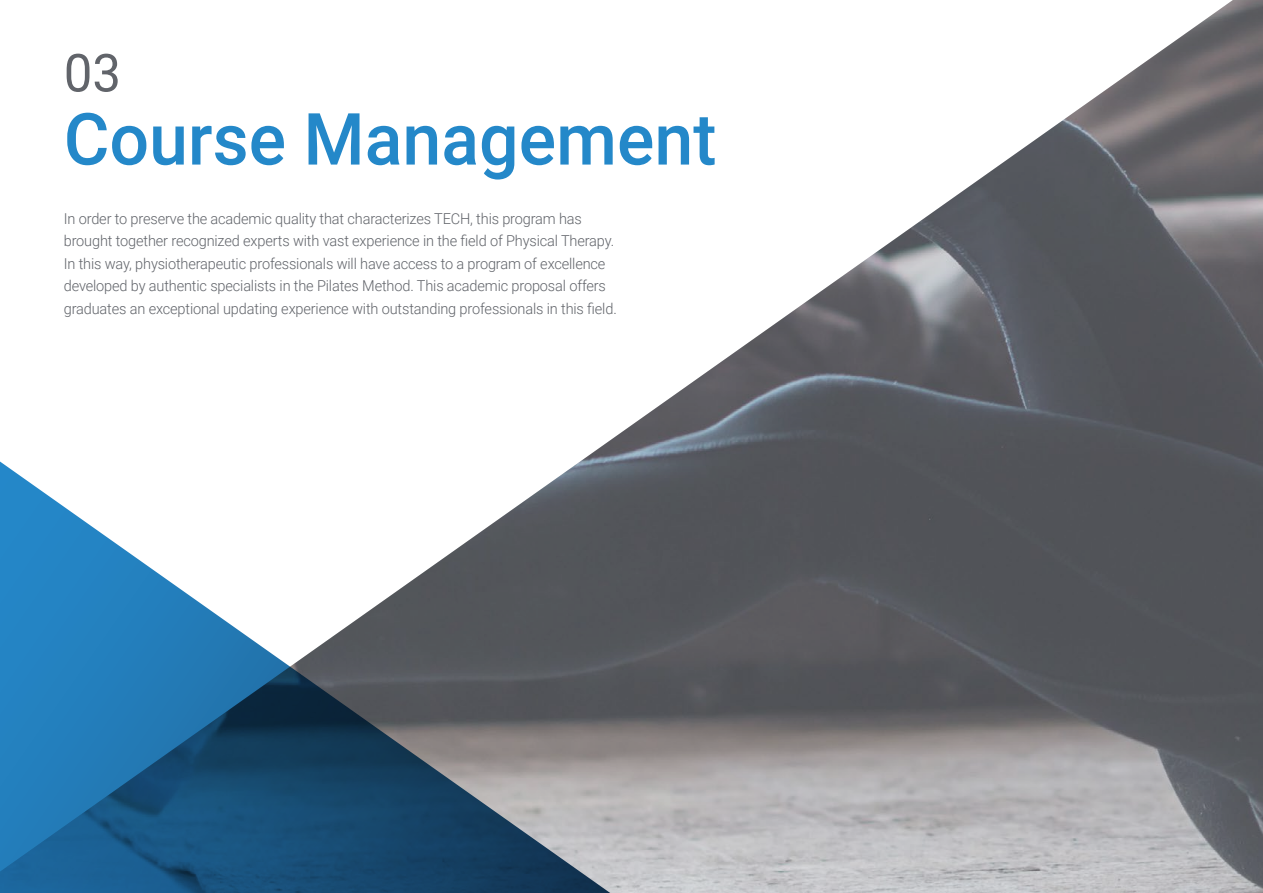
<style>
.page{position:relative;width:1263px;height:893px;background:#fff}
.page>*{position:absolute;margin:0;border:0;box-sizing:border-box;transform-origin:0 0}
.t1{font:500 72px "Roboto";color:#2488c9}
.t2{font:52.5px "Roboto";color:#61646a}
.t3{font:300 15px/22.5px "Roboto";letter-spacing:-.01em;color:#61646a}
</style>
<div class="page">
<img style="left:602px;top:0;width:661px;height:893px">
<svg style="left:0;top:446px;width:640px;height:447px"></svg>
<h2 class="t2" style="left:64px;top:36px;width:59px">03</h2>
<h1 class="t1" style="left:64px;top:89px;width:654px">Course Management</h1>
<p class="t3" style="left:64px;top:207px;width:554px">In order to preserve the academic quality that characterizes TECH, this program has brought together recognized experts with vast experience in the field of Physical Therapy.<br>In this way, physiotherapeutic professionals will have access to a program of excellence developed by authentic specialists in the Pilates Method. This academic proposal offers graduates an exceptional updating experience with outstanding professionals in this field.</p>
</div>
